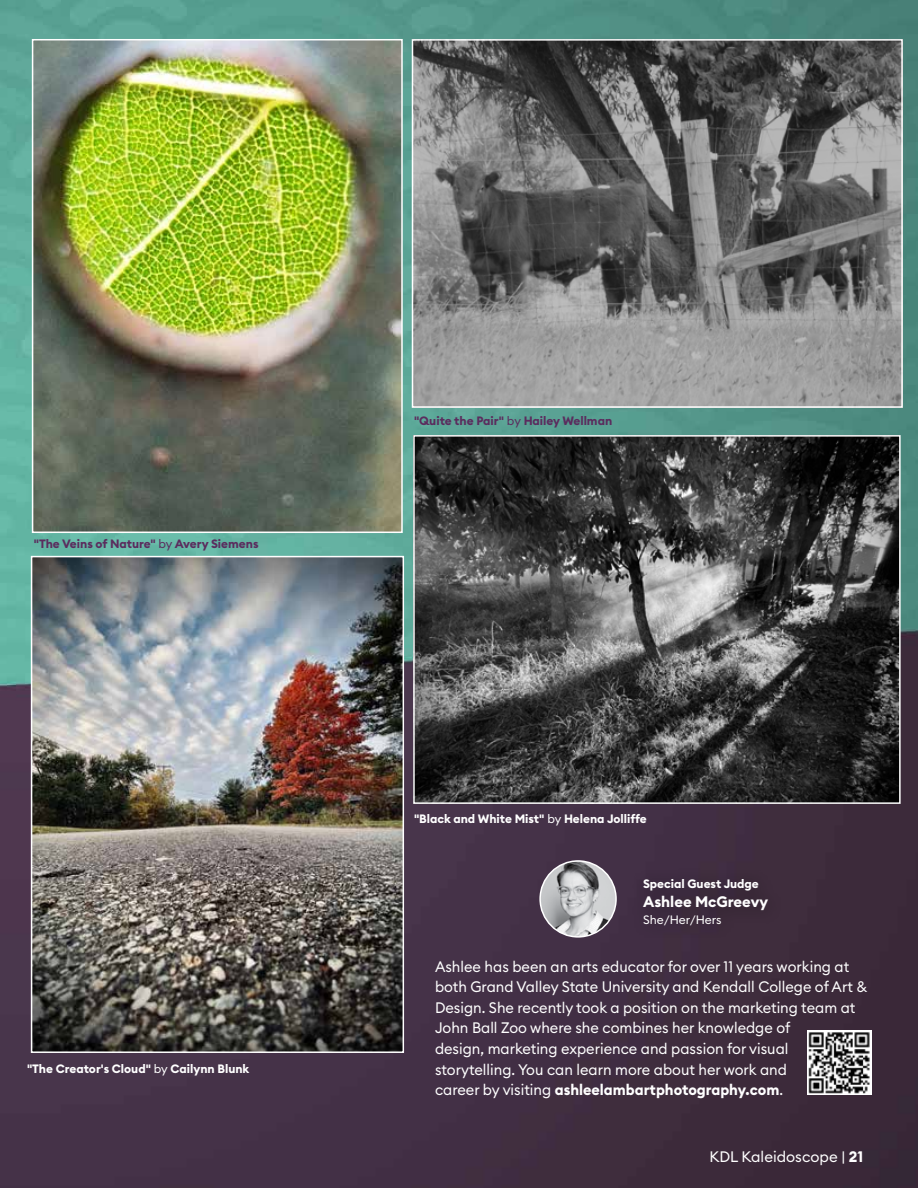
<style>
.page{position:relative;width:918px;height:1188px;background:#fff}
.page>*{position:absolute;margin:0;border:0;box-sizing:border-box;transform-origin:0 0}
.t1{font:15px/20.5px "Euclid Circular B";color:#fff}
.t2{font:700 15px "Euclid Circular B";color:#fff}
.t3{font:700 12px "Euclid Circular B";color:#fff}
.t4{font:700 12px "Euclid Circular B";color:#5b2c5e}
.t5{font:12px "Euclid Circular B";color:#fff}
.s1{font-weight:400}
.s2{font-weight:700}
</style>
<div class="page">
<img style="left:0;top:0;width:918px;height:1188px">
<img style="left:35px;top:42px;width:365px;height:488px">
<div style="left:32px;top:39px;width:371px;height:494px;border:2px solid #fff"></div>
<img style="left:416px;top:438px;width:482px;height:363px">
<div style="left:413px;top:435px;width:488px;height:369px;border:2px solid #fff"></div>
<img style="left:415px;top:42px;width:485px;height:363px">
<div style="left:412px;top:39px;width:491px;height:369px;border:2px solid #fff"></div>
<img style="left:34px;top:559px;width:367px;height:491px">
<div style="left:31px;top:556px;width:373px;height:497px;border:2px solid #fff"></div>
<div style="left:631px;top:867px;width:153px;height:74px;background:#3d2b3d"></div>
<img style="left:540px;top:861px;width:76px;height:76px;border-radius:38px">
<div style="left:539px;top:860px;width:78px;height:78px;border:2px solid #fff;border-radius:50%"></div>
<img style="left:807px;top:1030px;width:65px;height:65px">
<p class="t4" style="left:34px;top:536px;width:226px">"The Veins of Nature" <span class="s1">by</span> Avery Siemens</p>
<p class="t3" style="left:27px;top:1061px;width:224px">"The Creator's Cloud" <span class="s1">by</span> Cailynn Blunk</p>
<p class="t4" style="left:414px;top:413px;width:200px">"Quite the Pair" <span class="s1">by</span> Hailey Wellman</p>
<p class="t3" style="left:414px;top:811px;width:234px">"Black and White Mist" <span class="s1">by</span> Helena Jolliffe</p>
<p class="t3" style="left:643px;top:876px;width:117px">Special Guest Judge</p>
<p class="t2" style="left:643px;top:892px;width:126px">Ashlee McGreevy</p>
<p class="t5" style="left:643px;top:912px;width:80px">She/Her/Hers</p>
<p class="t1" style="left:435px;top:956px;width:434px">Ashlee has been an arts educator for over 11 years working at both Grand Valley State University and Kendall College of Art &amp; Design. She recently took a position on the marketing team at John Ball Zoo where she combines her knowledge of<br>design, marketing experience and passion for visual storytelling. You can learn more about her work and<br>career by visiting <span class="s2">ashleelambartphotography.com</span>.</p>
<p class="t1" style="left:709px;top:1147px;width:155px">KDL Kaleidoscope | <span class="s2">21</span></p>
</div>
